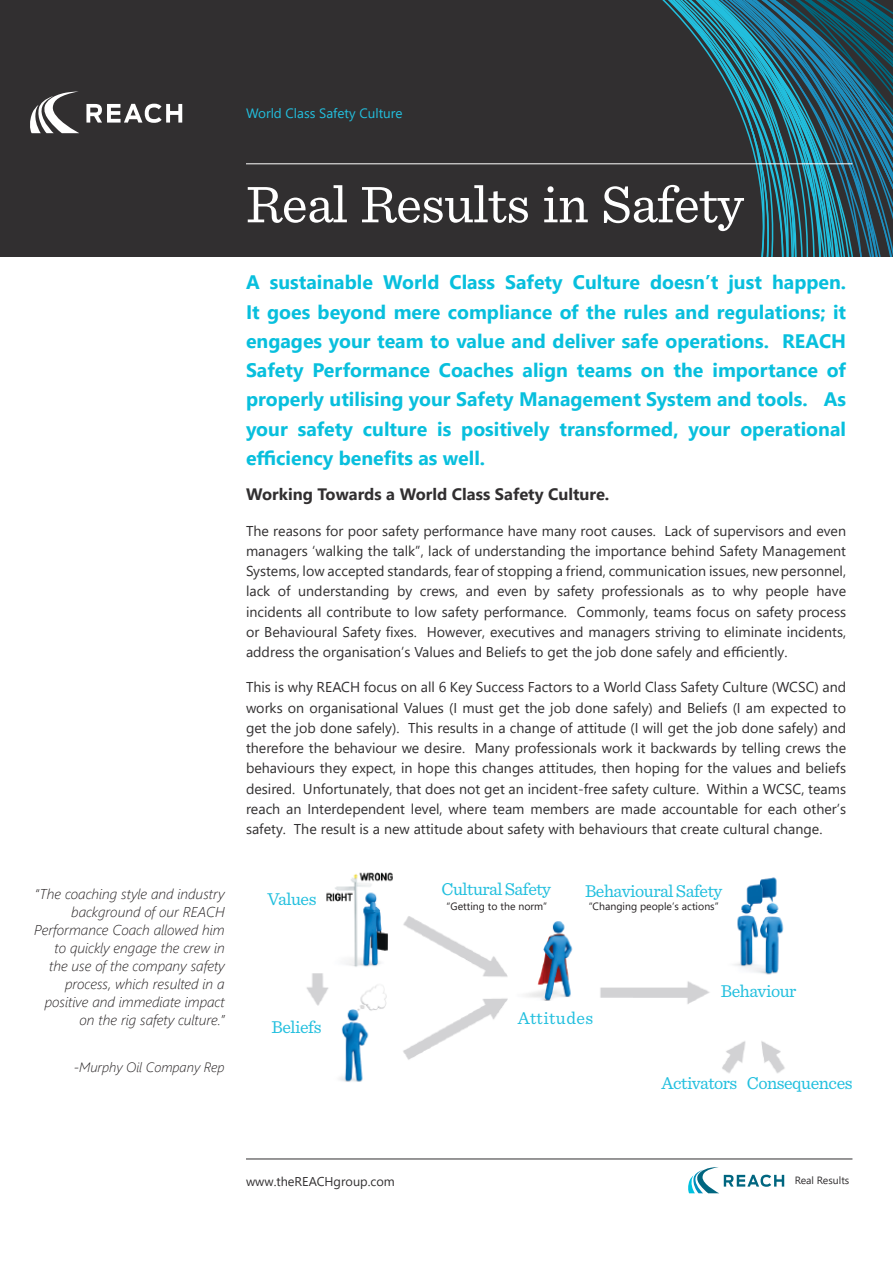
<style>
.page{position:relative;width:893px;height:1263px;background:#fff}
.page>*{position:absolute;margin:0;border:0;box-sizing:border-box;transform-origin:0 0}
.Headline_-_Medium_22{font:54px "Sentinel";letter-spacing:-.01em;color:#fff}
.Leadin_-_Large{font:700 19.5px/29.2px "Segoe UI";color:#08bfdd;text-align:justify}
.Chart_headline_-_9_5{font:18px "Sentinel";letter-spacing:-.025em;color:#22bfde}
.Chart_headline_-_9_5-2{font:18px "Sentinel";letter-spacing:.025em;color:#22bfde}
.subhead{font:700 16.5px "Segoe UI";color:#312f30}
.body_text_-_9_5_10_5{font:14.25px/20.2px "Segoe UI";color:#312f30;text-align:justify}
.sidebar_results_head{font:italic 300 14.25px/18px "Segoe UI";color:#231f20;text-align:right}
.t1{font:13.5px "Segoe UI";color:#22bfde}
.sidebar_results_head-2{font:italic 300 13.5px "Segoe UI";color:#231f20}
.t2{font:12.75px "Segoe UI";color:#312f30}
.Chart_headline_-_9_5-3{font:10.5px "Segoe UI";color:#231f20}
.t3{font:10.5px "Segoe UI";color:#312f30}
</style>
<div class="page">
<div style="left:17px;top:0;width:20px;height:256px;background:#312f30"></div>
<div style="left:37px;top:0;width:27px;height:256px;background:#312f30"></div>
<div style="left:64px;top:0;width:71px;height:256px;background:#312f30"></div>
<div style="left:135px;top:0;width:23px;height:256px;background:#312f30"></div>
<div style="left:158px;top:0;width:27px;height:256px;background:#312f30"></div>
<div style="left:185px;top:0;width:170px;height:256px;background:#312f30"></div>
<div style="left:355px;top:0;width:18px;height:256px;background:#312f30"></div>
<div style="left:373px;top:0;width:74px;height:256px;background:#312f30"></div>
<div style="left:447px;top:0;width:118px;height:256px;background:#312f30"></div>
<div style="left:565px;top:0;width:14px;height:256px;background:#312f30"></div>
<div style="left:579px;top:0;width:25px;height:256px;background:#312f30"></div>
<div style="left:604px;top:0;width:14px;height:256px;background:#312f30"></div>
<div style="left:618px;top:0;width:12px;height:256px;background:#312f30"></div>
<svg style="left:630px;top:0;width:263px;height:256px;background:#2a525f"></svg>
<hr style="left:246px;top:1158px;width:606px;height:1px;background:#312f30">
<hr style="left:246px;top:163px;width:606px;height:1px;background:#fff">
<svg style="left:86px;top:104px;width:96px;height:19px"></svg>
<svg style="left:29px;top:91px;width:50px;height:42px"></svg>
<img style="left:306px;top:872px;width:479px;height:210px">
<div style="left:253px;top:914px;width:72px;height:48px;background:#fff"></div>
<div style="left:262px;top:1038px;width:71px;height:54px;background:#fff"></div>
<div style="left:515px;top:1031px;width:72px;height:48px;background:#fff"></div>
<div style="left:711px;top:1007px;width:91px;height:30px;background:#fff"></div>
<div style="left:585px;top:883px;width:143px;height:19px;background:#fff"></div>
<svg style="left:688px;top:1167px;width:96px;height:26px"></svg>
<div style="left:721px;top:983px;width:87px;height:20px;background:#fff"></div>
<div style="left:518px;top:1009px;width:88px;height:20px;background:#fff"></div>
<div style="left:441px;top:881px;width:113px;height:21px;background:#fff"></div>
<div style="left:262px;top:1018px;width:70px;height:22px;background:#fff"></div>
<div style="left:264px;top:890px;width:56px;height:30px;background:#fff"></div>
<div style="left:662px;top:1075px;width:88px;height:23px;background:#fff"></div>
<div style="left:747px;top:1075px;width:114px;height:23px;background:#fff"></div>
<div style="left:415px;top:902px;width:164px;height:14px;background:#fff"></div>
<div style="left:572px;top:902px;width:164px;height:14px;background:#fff"></div>
<p class="t1" style="left:246px;top:102px;width:158px">World Class Safety Culture</p>
<p class="sidebar_results_head" style="left:34px;top:883px;width:192px">“The coaching style and industry background of our REACH<br>Performance Coach allowed him to quickly engage the crew in the use of the company safety process, which resulted in a positive and immediate impact on the rig safety culture.”</p>
<p class="sidebar_results_head-2" style="left:74px;top:1056px;width:152px">-Murphy Oil Company Rep</p>
<p class="Headline_-_Medium_22" style="left:246px;top:164px;width:499px">Real Results in Safety</p>
<p class="Leadin_-_Large" style="left:246px;top:267px;width:602px">A sustainable World Class Safety Culture doesn’t just happen.<br>It goes beyond mere compliance of the rules and regulations; it engages your team to value and deliver safe operations. REACH Safety Performance Coaches align teams on the importance of properly utilising your Safety Management System and tools. As your safety culture is positively transformed, your operational efficiency benefits as well.</p>
<p class="subhead" style="left:246px;top:481px;width:365px">Working Towards a World Class Safety Culture.</p>
<p class="body_text_-_9_5_10_5" style="left:246px;top:520px;width:602px">The reasons for poor safety performance have many root causes. Lack of supervisors and even managers ‘walking the talk”, lack of understanding the importance behind Safety Management Systems, low accepted standards, fear of stopping a friend, communication issues, new personnel, lack of understanding by crews, and even by safety professionals as to why people have incidents all contribute to low safety performance. Commonly, teams focus on safety process or Behavioural Safety fixes. However, executives and managers striving to eliminate incidents, address the organisation’s Values and Beliefs to get the job done safely and efficiently.</p>
<p class="body_text_-_9_5_10_5" style="left:246px;top:677px;width:602px">This is why REACH focus on all 6 Key Success Factors to a World Class Safety Culture (WCSC) and works on organisational Values (I must get the job done safely) and Beliefs (I am expected to get the job done safely). This results in a change of attitude (I will get the job done safely) and therefore the behaviour we desire. Many professionals work it backwards by telling crews the behaviours they expect, in hope this changes attitudes, then hoping for the values and beliefs desired. Unfortunately, that does not get an incident-free safety culture. Within a WCSC, teams reach an Interdependent level, where team members are made accountable for each other’s safety. The result is a new attitude about safety with behaviours that create cultural change.</p>
<p class="Chart_headline_-_9_5" style="left:267px;top:885px;width:51px">Values</p>
<p class="Chart_headline_-_9_5" style="left:272px;top:1013px;width:52px">Beliefs</p>
<p class="Chart_headline_-_9_5" style="left:441px;top:876px;width:111px">Cultural Safety</p>
<p class="Chart_headline_-_9_5" style="left:585px;top:878px;width:139px">Behavioural Safety</p>
<p class="Chart_headline_-_9_5-3" style="left:447px;top:897px;width:102px">“Getting to the norm”</p>
<p class="Chart_headline_-_9_5-3" style="left:589px;top:897px;width:131px">“Changing people’s actions”</p>
<p class="Chart_headline_-_9_5-2" style="left:518px;top:1004px;width:77px">Attitudes</p>
<p class="Chart_headline_-_9_5" style="left:721px;top:977px;width:77px">Behaviour</p>
<p class="Chart_headline_-_9_5" style="left:662px;top:1070px;width:77px">Activators</p>
<p class="Chart_headline_-_9_5" style="left:747px;top:1070px;width:107px">Consequences</p>
<p class="t2" style="left:246px;top:1171px;width:150px">www.theREACHgroup.com</p>
<p class="t3" style="left:795px;top:1172px;width:56px">Real Results</p>
</div>
